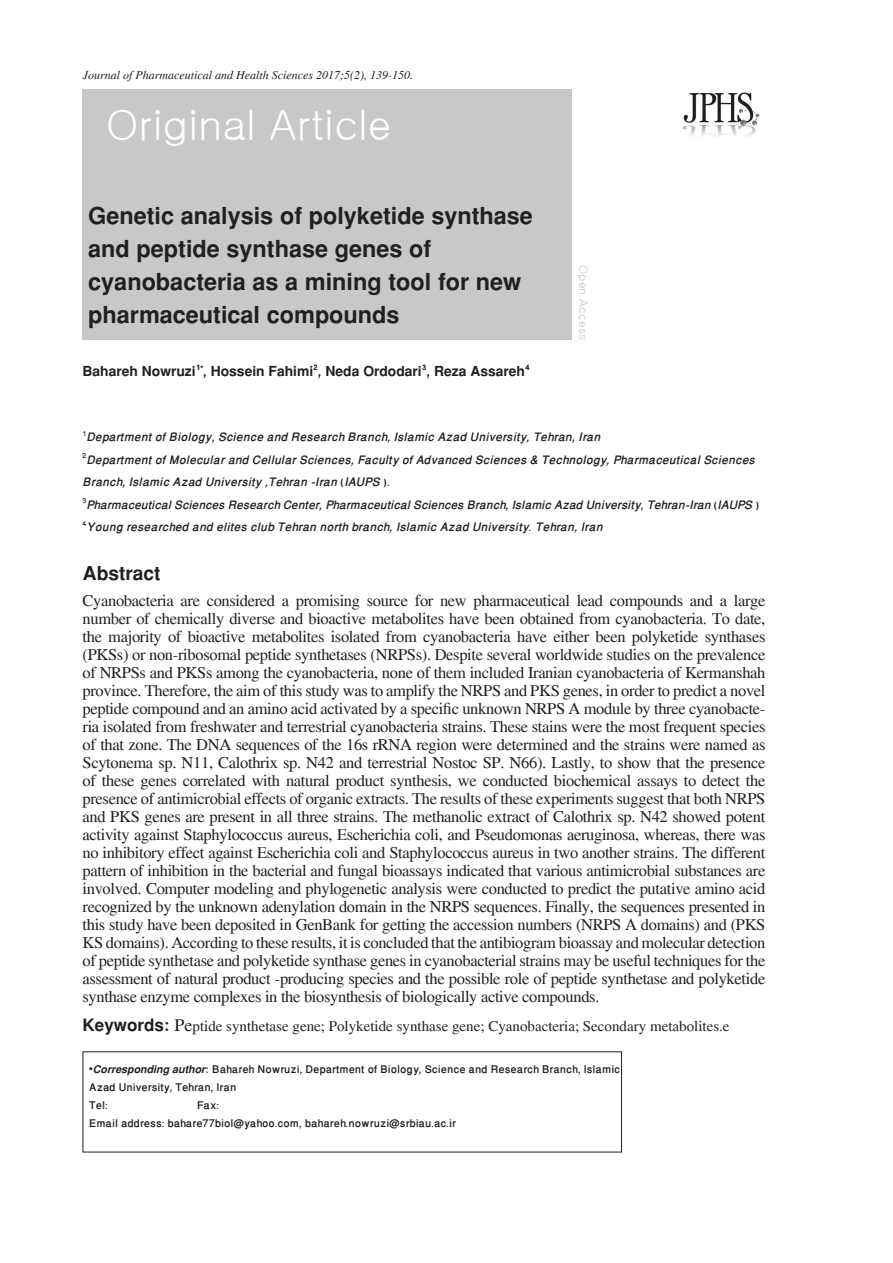
<style>
.page{position:relative;width:893px;height:1263px;background:#fff}
.page>*{position:absolute;margin:0;border:0;box-sizing:border-box;transform-origin:0 0}
.t1{font:42px "Gulim";color:#fff}
.t2{font:700 33px/33px "Win Soft Pro";color:#231f20}
.t3{font:700 27px "Win Soft Pro";color:#231f20}
.t4{font:700 19.5px "Win Soft Pro";color:#231f20}
.t5{font:16.5px/18px "Jaghb Uni";letter-spacing:-.02em;color:#231f20;text-align:justify}
.t6{font:italic 500 16.5px/22.5px "Win Soft Pro";color:#231f20}
.t7{font:500 15px/18px "Win Soft Pro";color:#231f20}
.t8{font:15px "Jaghb Uni";color:#231f20}
.t9{font:italic 12px "Jaghb Uni";color:#231f20}
.t10{font:12px "Gulim";color:#c5c6c8}
.s1{font-family:"Win Soft Pro";font-weight:700;font-size:24px}
.s2{font-size:18px}
.s3{font-weight:700;font-style:italic}
</style>
<div class="page">
<div style="left:83px;top:89px;width:489px;height:251px;background:#c7c8ca"></div>
<img style="left:682px;top:92px;width:78px;height:44px">
<p class="t9" style="left:83px;top:68px;width:332px">Journal of Pharmaceutical and Health Sciences 2017;5(2), 139-150.</p>
<h1 class="t1" style="left:106px;top:104px;width:287px">Original Article</h1>
<p class="t2" style="left:88px;top:198px;width:446px">Genetic analysis of polyketide synthase</p>
<p class="t2" style="left:88px;top:231px;width:345px">and peptide synthase genes of</p>
<p class="t2" style="left:88px;top:264px;width:435px">cyanobacteria as a mining tool for new pharmaceutical compounds</p>
<p class="t4" style="left:83px;top:357px;width:449px">Bahareh Nowruzi<sup>1*</sup>, Hossein Fahimi<sup>2</sup>, Neda Ordodari<sup>3</sup>, Reza Assareh<sup>4</sup></p>
<p class="t10" style="left:589px;top:265px;width:77px;rotate:90deg">Open Access</p>
<p class="t6" style="left:83px;top:426px;width:519px"><sup>1</sup>Department of Biology, Science and Research Branch, Islamic Azad University, Tehran, Iran</p>
<p class="t6" style="left:83px;top:449px;width:674px"><sup>2</sup>Department of Molecular and Cellular Sciences, Faculty of Advanced Sciences &amp; Technology, Pharmaceutical Sciences<br>Branch, Islamic Azad University ,Tehran -Iran (IAUPS ).</p>
<p class="t6" style="left:83px;top:494px;width:678px"><sup>3</sup>Pharmaceutical Sciences Research Center, Pharmaceutical Sciences Branch, Islamic Azad University, Tehran-Iran (IAUPS )</p>
<p class="t6" style="left:83px;top:516px;width:522px"><sup>4</sup>Young researched and elites club Tehran north branch, Islamic Azad University. Tehran, Iran</p>
<p class="t3" style="left:83px;top:553px;width:79px">Abstract</p>
<p class="t5" style="left:83px;top:591px;width:684px">Cyanobacteria are considered a promising source for new pharmaceutical lead compounds and a large number of chemically diverse and bioactive metabolites have been obtained from cyanobacteria. To date, the majority of bioactive metabolites isolated from cyanobacteria have either been polyketide synthases (PKSs) or non-ribosomal peptide synthetases (NRPSs). Despite several worldwide studies on the prevalence of NRPSs and PKSs among the cyanobacteria, none of them included Iranian cyanobacteria of Kermanshah province. Therefore, the aim of this study was to amplify the NRPS and PKS genes, in order to predict a novel peptide compound and an amino acid activated by a specific unknown NRPS A module by three cyanobacte&shy;ria isolated from freshwater and terrestrial cyanobacteria strains. These stains were the most frequent species of that zone. The DNA sequences of the 16s rRNA region were determined and the strains were named as Scytonema sp. N11, Calothrix sp. N42 and terrestrial Nostoc SP. N66). Lastly, to show that the presence of these genes correlated with natural product synthesis, we conducted biochemical assays to detect the presence of antimicrobial effects of organic extracts. The results of these experiments suggest that both NRPS and PKS genes are present in all three strains. The methanolic extract of Calothrix sp. N42 showed potent activity against Staphylococcus aureus, Escherichia coli, and Pseudomonas aeruginosa, whereas, there was no inhibitory effect against Escherichia coli and Staphylococcus aureus in two another strains. The different pattern of inhibition in the bacterial and fungal bioassays indicated that various antimicrobial substances are involved. Computer modeling and phylogenetic analysis were conducted to predict the putative amino acid recognized by the unknown adenylation domain in the NRPS sequences. Finally, the sequences presented in this study have been deposited in GenBank for getting the accession numbers (NRPS A domains) and (PKS KS domains). According to these results, it is concluded that the antibiogram bioassay and molecular detection of peptide synthetase and polyketide synthase genes in cyanobacterial strains may be useful techniques for the assessment of natural product -producing species and the possible role of peptide synthetase and polyketide synthase enzyme complexes in the biosynthesis of biologically active compounds.</p>
<p class="t8" style="left:83px;top:1017px;width:649px"><span class="s1">Keywords:</span> <span class="s2">Pe</span>ptide synthetase gene; Polyketide synthase gene; Cyanobacteria; Secondary metabolites.e</p>
<p class="t7" style="left:89px;top:1060px;width:532px"><span class="s3">*Corresponding author:</span> Bahareh Nowruzi, Department of Biology, Science and Research Branch, Islamic<br>Azad University, Tehran, Iran</p>
<p class="t7" style="left:89px;top:1096px;width:20px">Tel:</p>
<p class="t7" style="left:197px;top:1096px;width:23px">Fax:</p>
<p class="t7" style="left:89px;top:1114px;width:368px">Email address: bahare77biol@yahoo.com, bahareh.nowruzi@srbiau.ac.ir</p>
</div>
